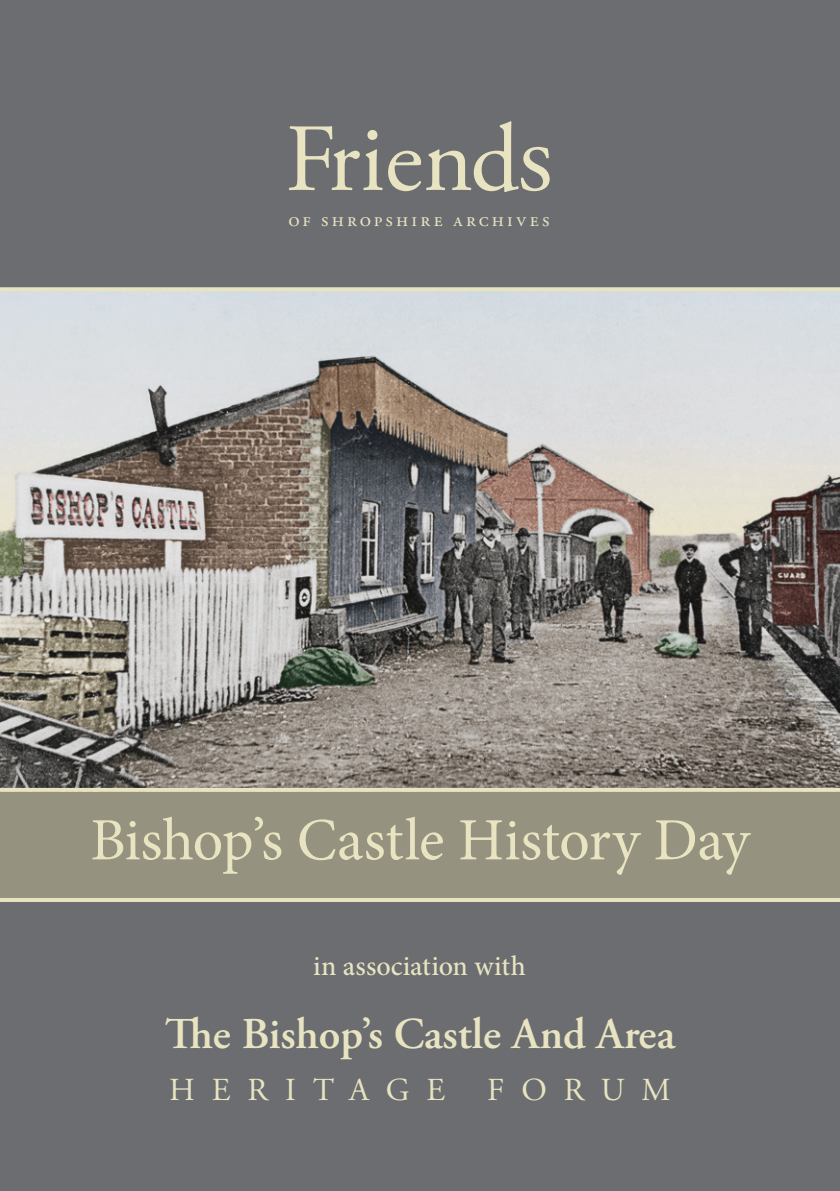
<style>
.page{position:relative;width:840px;height:1191px;background:#fff}
.page>*{position:absolute;margin:0;border:0;box-sizing:border-box;transform-origin:0 0}
.t1{font:96px "Adobe Garamond Pro";color:#e8e4c2}
.t2{font:60px "Minion Pro";letter-spacing:-.005em;color:#e8e4c2}
.Programme_time{font:600 44px "Adobe Garamond Pro";color:#e8e4c2}
.Programme_time-2{font:32px "Adobe Garamond Pro";letter-spacing:.53em;color:#e8e4c2}
.t3{font:500 28px "Minion Pro";color:#e8e4c2}
.t4{font:20px "Adobe Garamond Pro";letter-spacing:.155em;color:#e8e4c2}
</style>
<div class="page">
<div style="left:0;top:0;width:839px;height:1191px;background:#6c6d70"></div>
<div style="left:0;top:790px;width:839px;height:108px;background:#95937f"></div>
<img style="left:0;top:291px;width:839px;height:497px">
<svg style="left:0;top:287px;width:839px;height:4px;background:#e0dcbd"></svg>
<hr style="left:0;top:788px;width:839px;height:4px;background:#e8e4c2">
<hr style="left:0;top:898px;width:839px;height:4px;background:#e8e4c2">
<p class="t1" style="left:285px;top:102px;width:269px">Friends</p>
<p class="t4" style="left:288px;top:207px;width:263px">of Shropshire Archives</p>
<p class="t2" style="left:90px;top:800px;width:660px">Bishop’s Castle History Day</p>
<p class="t3" style="left:313px;top:947px;width:214px">in association with</p>
<p class="Programme_time" style="left:165px;top:1009px;width:511px">The Bishop’s Castle And Area</p>
<p class="Programme_time-2" style="left:169px;top:1071px;width:277px">HERITAGE</p>
<p class="Programme_time-2" style="left:487px;top:1071px;width:185px">FORUM</p>
</div>
